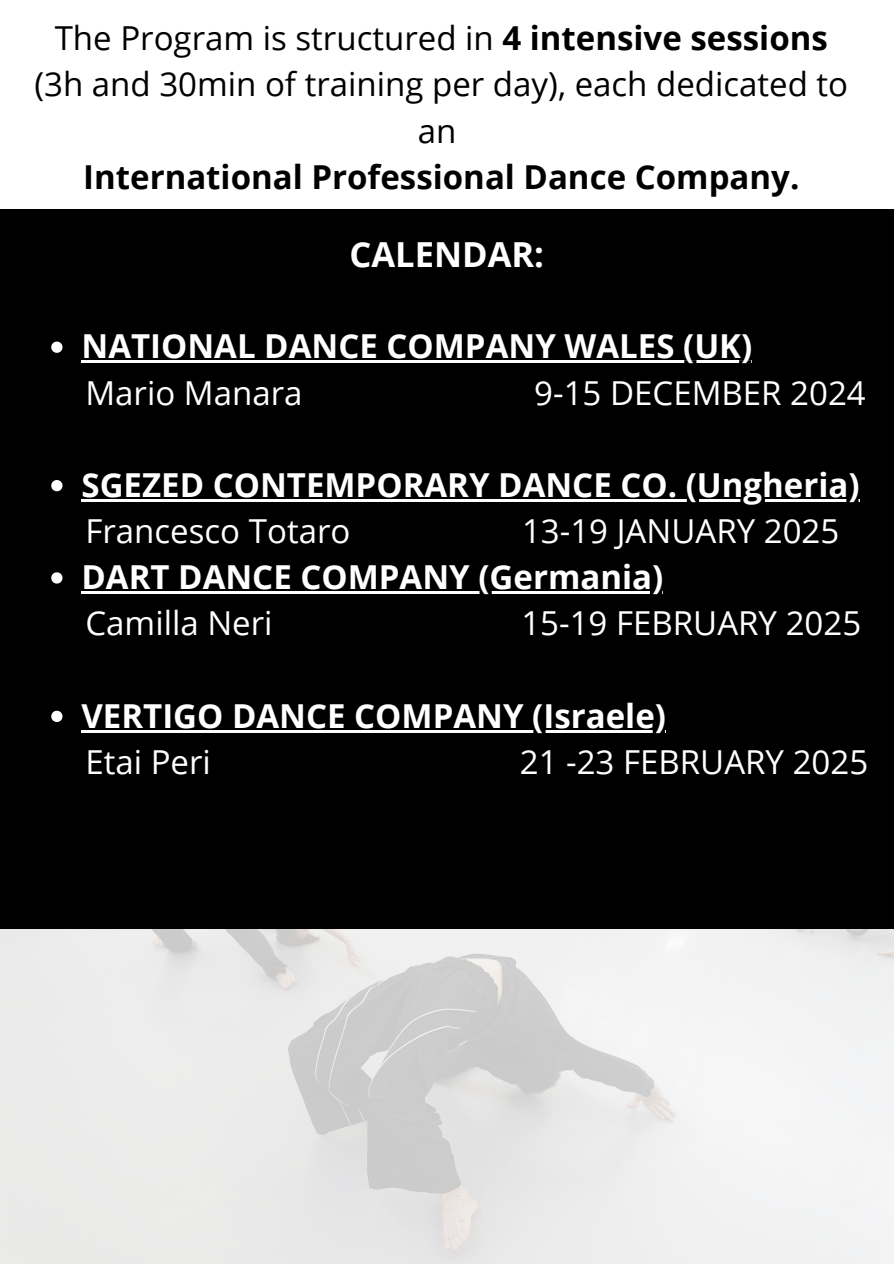
<style>
.page{position:relative;width:894px;height:1264px;background:#fff}
.page>*{position:absolute;margin:0;border:0;box-sizing:border-box;transform-origin:0 0}
.t1{font:700 34.5px "Open Sans";color:#fff}
.t2{font:700 33px "Open Sans";color:#fff}
.t3{font:33px "Open Sans";color:#fff}
.t4{font:33px/46.2px "Open Sans";color:#000;text-align:center}
.t5{font:700 33px "Open Sans";color:#000}
.s1{font-weight:700}
</style>
<div class="page">
<div style="left:0;top:209px;width:893px;height:720px;background:#000"></div>
<svg style="left:51px;top:341px;width:11px;height:12px"></svg>
<hr style="left:81px;top:361px;width:671px;height:2px;background:#fff">
<svg style="left:51px;top:480px;width:11px;height:11px"></svg>
<hr style="left:81px;top:499px;width:778px;height:2px;background:#fff">
<svg style="left:51px;top:572px;width:11px;height:11px"></svg>
<hr style="left:81px;top:591px;width:582px;height:2px;background:#fff">
<svg style="left:51px;top:710px;width:11px;height:12px"></svg>
<hr style="left:81px;top:730px;width:584px;height:2px;background:#fff">
<img style="left:0;top:929px;width:893px;height:334px">
<p class="t4" style="left:34px;top:14px;width:815px">The Program is structured in <span class="s1">4 intensive sessions </span>(3h and 30min of training per day), each dedicated to an</p>
<p class="t5" style="left:83px;top:153px;width:717px">International Professional Dance Company.</p>
<p class="t1" style="left:349px;top:230px;width:196px">CALENDAR:</p>
<p class="t2" style="left:81px;top:323px;width:672px">NATIONAL DANCE COMPANY WALES (UK)</p>
<h1 class="t3" style="left:85px;top:369px;width:219px">Mario Manara</h1>
<h1 class="t3" style="left:534px;top:369px;width:333px">9-15 DECEMBER 2024</h1>
<p class="t2" style="left:81px;top:461px;width:779px">SGEZED CONTEMPORARY DANCE CO. (Ungheria)</p>
<p class="t3" style="left:85px;top:508px;width:266px">Francesco Totaro</p>
<p class="t3" style="left:522px;top:508px;width:318px">13-19 JANUARY 2025</p>
<p class="t2" style="left:81px;top:554px;width:583px">DART DANCE COMPANY (Germania)</p>
<p class="t3" style="left:85px;top:600px;width:188px">Camilla Neri</p>
<p class="t3" style="left:521px;top:600px;width:341px">15-19 FEBRUARY 2025</p>
<p class="t2" style="left:81px;top:692px;width:586px">VERTIGO DANCE COMPANY (Israele)</p>
<p class="t3" style="left:85px;top:738px;width:127px">Etai Peri</p>
<p class="t3" style="left:519px;top:738px;width:350px">21 -23 FEBRUARY 2025</p>
</div>
